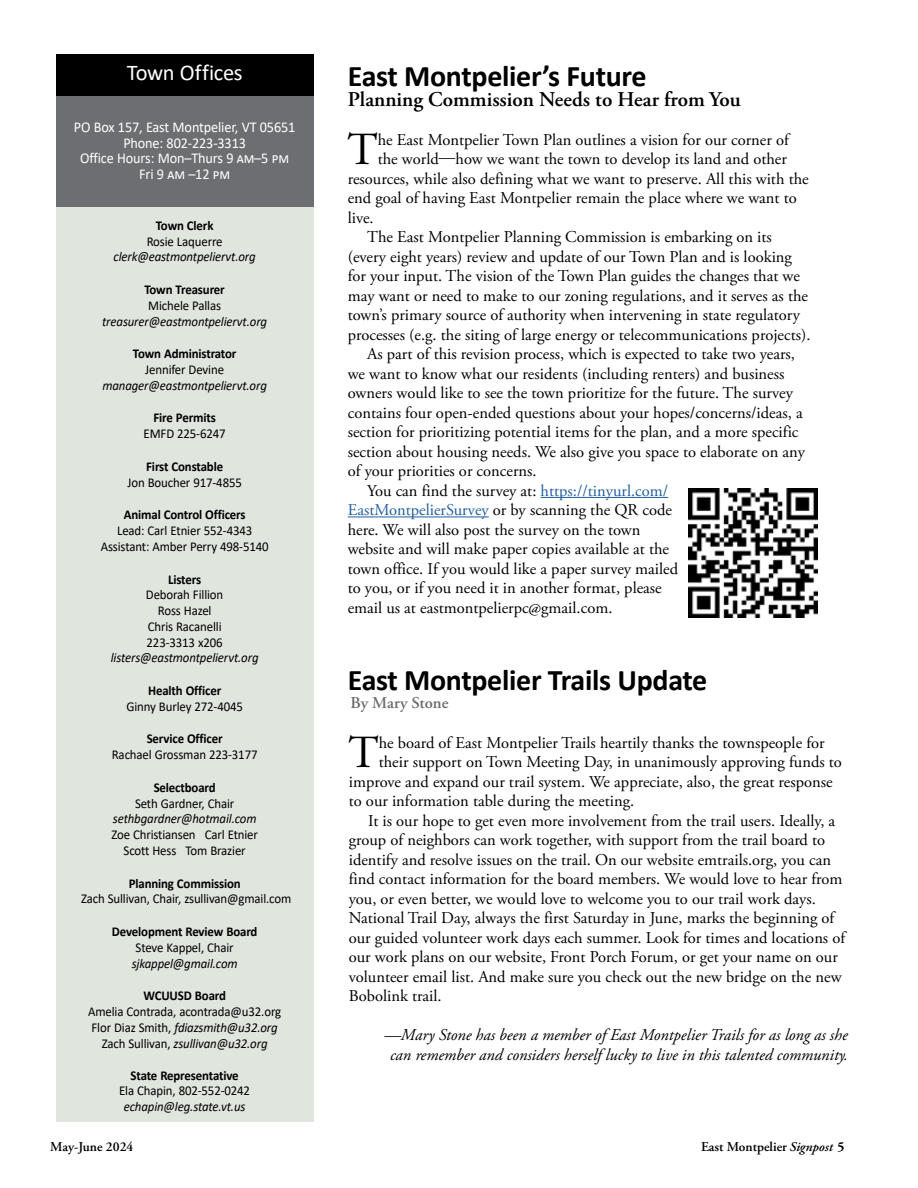
<style>
.page{position:relative;width:918px;height:1188px;background:#fff}
.page>*{position:absolute;margin:0;border:0;box-sizing:border-box;transform-origin:0 0}
.t1{font:45.9px "Adobe Garamond Pro";color:#000}
.t2{font:700 30px "Calibri";letter-spacing:-.01em;color:#000}
.t3{font:22.5px "Calibri";letter-spacing:-.015em;color:#fff}
.t4{font:600 21px "Adobe Garamond Pro";letter-spacing:-.005em;color:#000}
.t5{font:16.5px "Adobe Garamond Pro";color:#000}
.t6{font:italic 16.5px/19.5px "Adobe Garamond Pro";color:#000;text-align:center}
.t7{font:600 16.5px "Adobe Garamond Pro";color:#6d6e71}
.t8{font:15px/15.8px "Calibri";letter-spacing:-.01em;color:#fff;text-align:center;scale:.95 1}
.t9{font:13.5px/15.8px "Calibri";letter-spacing:-.01em;color:#000;text-align:center;scale:.95 1}
.t10{font:700 13.5px "Calibri";letter-spacing:-.01em;color:#000;scale:.95 1}
.t11{font:italic 13.5px "Calibri";letter-spacing:-.01em;color:#000;scale:.95 1}
.t12{font:600 13.5px "Adobe Garamond Pro";color:#000}
.s1{color:#215e9e}
.s2{font-style:italic}
.s3{color:#fff}
.s4{font-weight:700}
</style>
<div class="page">
<div style="left:56px;top:206px;width:258px;height:916px;background:#e0e5de"></div>
<div style="left:56px;top:96px;width:258px;height:110px;background:#6d6e71"></div>
<div style="left:56px;top:55px;width:258px;height:41px;background:#000"></div>
<hr style="left:541px;top:497px;width:127px;height:1px;background:#215e9e">
<hr style="left:348px;top:517px;width:141px;height:1px;background:#215e9e">
<img style="left:689px;top:489px;width:128px;height:128px">
<h3 class="t3" style="left:127px;top:57px;width:117px">Town Offices</h3>
<h2 class="t2" style="left:348px;top:55px;width:300px">East Montpelier’s Future</h2>
<p class="t4" style="left:348px;top:87px;width:394px">Planning Commission Needs to Hear from You</p>
<h1 class="t1" style="left:347px;top:122px;width:32px">T</h1>
<p class="t5" style="left:378px;top:130px;width:413px">he East Montpelier Town Plan outlines a vision for our corner of</p>
<p class="t8" style="left:74px;top:119px;width:235px">PO Box 157, East Montpelier, VT 05651<br>Phone: 802-223-3313<br>Office Hours: Mon–Thurs 9 am–5 pm<br>Fri 9 am –12 pm</p>
<p class="t5" style="left:378px;top:149px;width:411px">the world—how we want the town to develop its land and other</p>
<p class="t5" style="left:348px;top:169px;width:463px">resources, while also defining what we want to preserve. All this with the</p>
<p class="t5" style="left:348px;top:188px;width:451px">end goal of having East Montpelier remain the place where we want to</p>
<p class="t5" style="left:348px;top:208px;width:28px">live.</p>
<p class="t5" style="left:367px;top:227px;width:406px">The East Montpelier Planning Commission is embarking on its</p>
<p class="t5" style="left:348px;top:247px;width:446px">(every eight years) review and update of our Town Plan and is looking</p>
<p class="t5" style="left:348px;top:266px;width:454px">for your input. The vision of the Town Plan guides the changes that we</p>
<p class="t5" style="left:348px;top:286px;width:462px">may want or need to make to our zoning regulations, and it serves as the</p>
<p class="t5" style="left:348px;top:305px;width:454px">town’s primary source of authority when intervening in state regulatory</p>
<p class="t5" style="left:348px;top:325px;width:464px">processes (e.g. the siting of large energy or telecommunications projects).</p>
<p class="t5" style="left:367px;top:344px;width:429px">As part of this revision process, which is expected to take two years,</p>
<p class="t5" style="left:348px;top:364px;width:438px">we want to know what our residents (including renters) and business</p>
<p class="t5" style="left:348px;top:383px;width:447px">owners would like to see the town prioritize for the future. The survey</p>
<p class="t5" style="left:348px;top:403px;width:456px">contains four open-ended questions about your hopes/concerns/ideas, a</p>
<p class="t5" style="left:348px;top:422px;width:452px">section for prioritizing potential items for the plan, and a more specific</p>
<p class="t5" style="left:348px;top:442px;width:459px">section about housing needs. We also give you space to elaborate on any</p>
<p class="t5" style="left:348px;top:461px;width:190px">of your priorities or concerns.</p>
<p class="t5" style="left:367px;top:481px;width:303px">You can find the survey at: <span class="s1">https://tinyurl.com/</span></p>
<p class="t5" style="left:348px;top:500px;width:326px"><span class="s1">EastMontpelierSurvey</span> or by scanning the QR code</p>
<p class="t5" style="left:348px;top:520px;width:294px">here. We will also post the survey on the town</p>
<p class="t5" style="left:348px;top:539px;width:323px">website and will make paper copies available at the</p>
<p class="t5" style="left:348px;top:559px;width:332px">town office. If you would like a paper survey mailed</p>
<p class="t5" style="left:348px;top:578px;width:316px">to you, or if you need it in another format, please</p>
<p class="t5" style="left:348px;top:598px;width:266px">email us at eastmontpelierpc@gmail.com.</p>
<p class="t10" style="left:156px;top:216px;width:62px">Town Clerk</p>
<p class="t9" style="left:147px;top:233px;width:81px">Rosie Laquerre</p>
<p class="t11" style="left:113px;top:247px;width:151px">clerk@eastmontpeliervt.org</p>
<p class="t10" style="left:144px;top:280px;width:86px">Town Treasurer</p>
<p class="t9" style="left:148px;top:297px;width:78px">Michele Pallas</p>
<p class="t11" style="left:102px;top:312px;width:175px">treasurer@eastmontpeliervt.org</p>
<p class="t10" style="left:133px;top:344px;width:110px">Town Administrator</p>
<p class="t9" style="left:145px;top:361px;width:84px">Jennifer Devine</p>
<p class="t11" style="left:102px;top:376px;width:175px">manager@eastmontpeliervt.org</p>
<p class="t10" style="left:153px;top:408px;width:67px">Fire Permits</p>
<p class="t9" style="left:144px;top:426px;width:88px">EMFD 225-6247</p>
<p class="t10" style="left:146px;top:457px;width:83px">First Constable</p>
<p class="t9" style="left:127px;top:474px;width:122px">Jon Boucher 917-4855</p>
<p class="t10" style="left:124px;top:505px;width:130px">Animal Control Officers</p>
<p class="t9" style="left:101px;top:522px;width:178px">Lead: Carl Etnier 552-4343<br>Assistant: Amber Perry 498-5140</p>
<p class="t10" style="left:168px;top:570px;width:36px">Listers</p>
<p class="t9" style="left:146px;top:587px;width:83px">Deborah Fillion<br>Ross Hazel<br>Chris Racanelli<br>223-3313 x206</p>
<p class="t11" style="left:111px;top:648px;width:157px">listers@eastmontpeliervt.org</p>
<p class="t10" style="left:148px;top:681px;width:79px">Health Officer</p>
<p class="t9" style="left:126px;top:698px;width:124px">Ginny Burley 272-4045</p>
<p class="t10" style="left:147px;top:729px;width:81px">Service Officer</p>
<p class="t9" style="left:112px;top:747px;width:155px">Rachael Grossman 223-3177</p>
<p class="t10" style="left:154px;top:778px;width:67px">Selectboard</p>
<p class="t9" style="left:135px;top:795px;width:106px">Seth Gardner, Chair</p>
<p class="t11" style="left:113px;top:810px;width:153px">sethbgardner@hotmail.com</p>
<p class="t9" style="left:111px;top:827px;width:156px">Zoe Christiansen Carl Etnier<br>Scott Hess Tom Brazier</p>
<p class="t10" style="left:129px;top:874px;width:119px">Planning Commission</p>
<p class="t9" style="left:81px;top:891px;width:223px">Zach Sullivan, Chair, zsullivan@gmail.com</p>
<p class="t10" style="left:112px;top:922px;width:155px">Development Review Board</p>
<p class="t9" style="left:136px;top:939px;width:105px">Steve Kappel, Chair</p>
<p class="t11" style="left:132px;top:954px;width:113px">sjkappel@gmail.com</p>
<p class="t10" style="left:143px;top:986px;width:88px">WCUUSD Board</p>
<p class="t9" style="left:88px;top:1003px;width:205px">Amelia Contrada, acontrada@u32.org<br>Flor Diaz Smith, <span class="s2">fdiazsmith@u32.org<br></span>Zach Sullivan, <span class="s2">zsullivan@u32.org</span></p>
<p class="t10" style="left:131px;top:1066px;width:115px">State Representative</p>
<p class="t9" style="left:119px;top:1083px;width:139px">Ela Chapin, 802-552-0242</p>
<p class="t11" style="left:124px;top:1097px;width:130px">echapin@leg.state.vt.us</p>
<h2 class="t2" style="left:348px;top:659px;width:361px">East Montpelier Trails Update</h2>
<p class="t7" style="left:351px;top:694px;width:99px">By Mary Stone</p>
<h1 class="t1" style="left:348px;top:725px;width:32px">T</h1>
<p class="t5" style="left:379px;top:733px;width:447px">he board of East Montpelier Trails heartily thanks the townspeople for</p>
<p class="t5" style="left:379px;top:752px;width:465px">their support on Town Meeting Day, in unanimously approving funds to</p>
<p class="t5" style="left:349px;top:772px;width:485px">improve and expand our trail system. We appreciate, also, the great response</p>
<p class="t5" style="left:349px;top:791px;width:287px">to our information table during the meeting.</p>
<p class="t5" style="left:368px;top:811px;width:469px">It is our hope to get even more involvement from the trail users. Ideally, a</p>
<p class="t5" style="left:349px;top:830px;width:478px">group of neighbors can work together, with support from the trail board to</p>
<p class="t5" style="left:349px;top:850px;width:484px">identify and resolve issues on the trail. On our website emtrails.org, you can</p>
<p class="t5" style="left:349px;top:869px;width:495px">find contact information for the board members. We would love to hear from</p>
<p class="t5" style="left:349px;top:889px;width:469px">you, or even better, we would love to welcome you to our trail work days.</p>
<p class="t5" style="left:349px;top:908px;width:487px">National Trail Day, always the first Saturday in June, marks the beginning of</p>
<p class="t5" style="left:349px;top:928px;width:498px">our guided volunteer work days each summer. Look for times and locations of</p>
<p class="t5" style="left:349px;top:947px;width:491px">our work plans on our website, Front Porch Forum, or get your name on our</p>
<p class="t5" style="left:349px;top:967px;width:494px">volunteer email list. And make sure you check out the new bridge on the new</p>
<p class="t5" style="left:349px;top:986px;width:94px">Bobolink trail.</p>
<p class="t6" style="left:384px;top:1026px;width:465px">—Mary Stone has been a member of East Montpelier Trails for as long as she can remember and considers herself lucky to live in this talented community.</p>
<p class="t12" style="left:50px;top:1139px;width:85px">May-June 2024</p>
<p class="t12" style="left:701px;top:1139px;width:145px">East Montpelier <span class="s2">Signpost</span><span class="s3">r</span><span class="s4">5</span></p>
</div>
